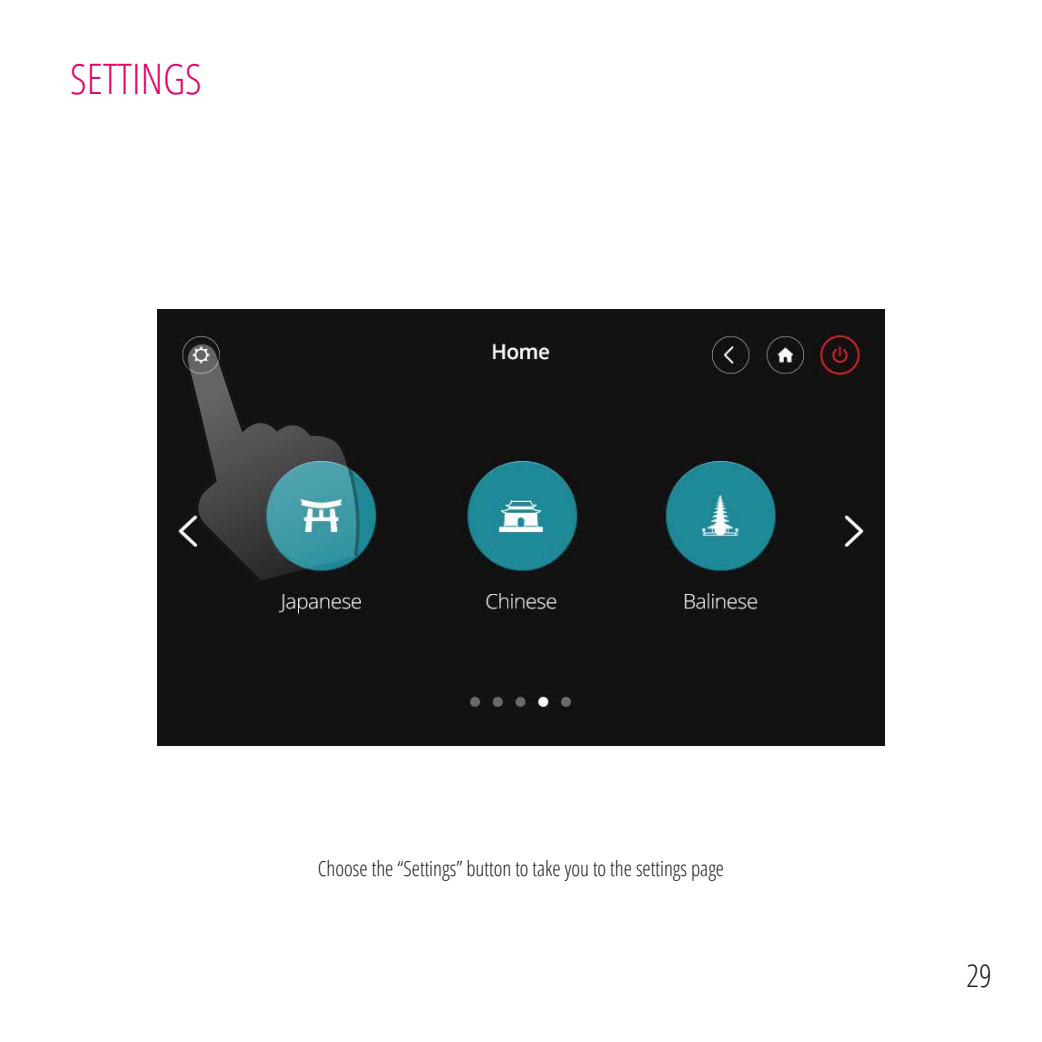
<style>
.page{position:relative;width:1042px;height:1042px;background:#fff}
.page>*{position:absolute;margin:0;border:0;box-sizing:border-box;transform-origin:0 0}
.t1{font:300 condensed 42px "Open Sans";color:#e50065}
.t2{font:300 condensed 31.5px "Open Sans";color:#221815}
.t3{font:300 condensed 21px "Open Sans";color:#221815}
</style>
<div class="page">
<img style="left:157px;top:309px;width:727px;height:436px">
<svg style="left:184px;top:341px;width:178px;height:241px"></svg>
<h1 class="t1" style="left:70px;top:50px;width:133px">SETTINGS</h1>
<p class="t3" style="left:318px;top:854px;width:408px">Choose the “Settings” button to take you to the settings page</p>
<h2 class="t2" style="left:966px;top:954px;width:27px">29</h2>
</div>
